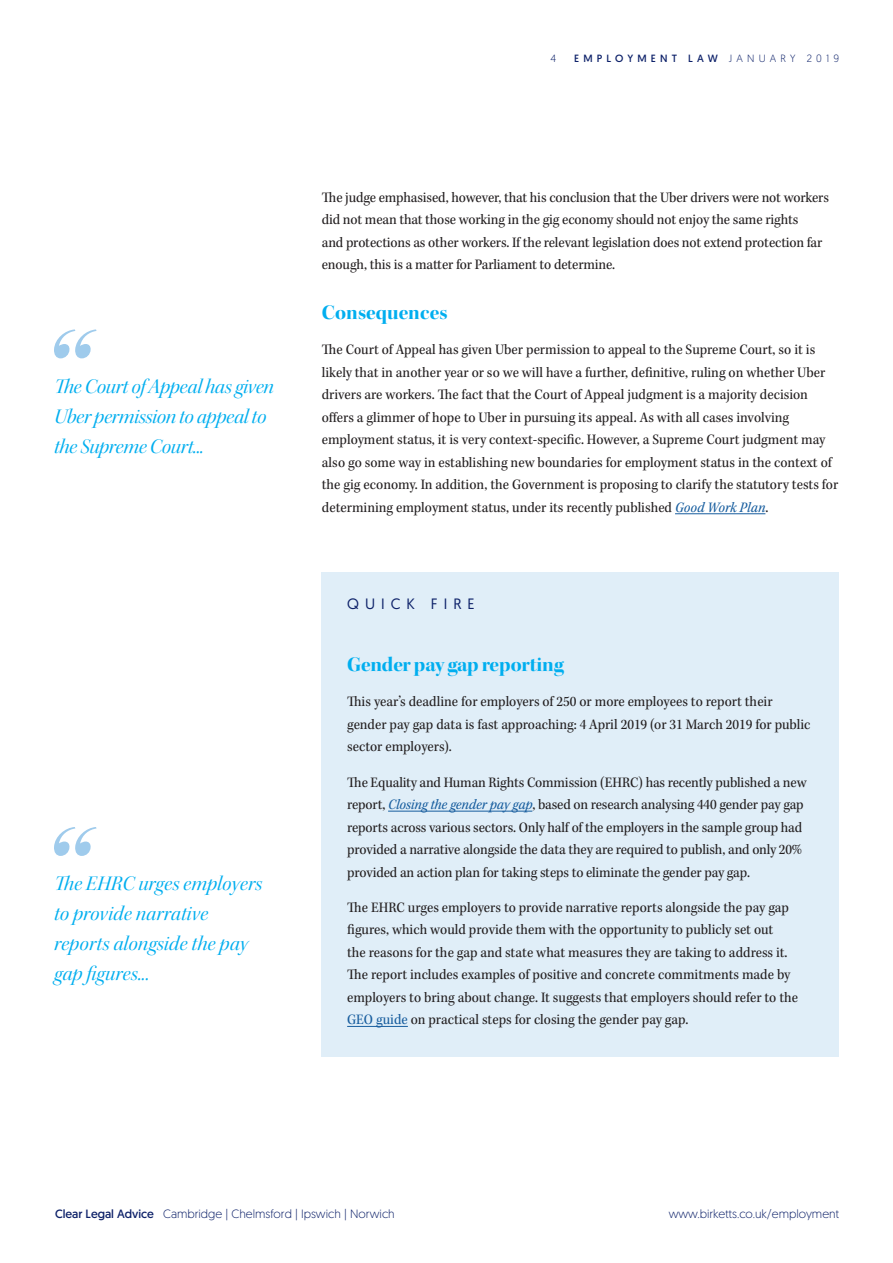
<style>
.page{position:relative;width:893px;height:1263px;background:#fff}
.page>*{position:absolute;margin:0;border:0;box-sizing:border-box;transform-origin:0 0}
.t1{font:21px/30px "Kepler Std It Disp";color:#00aeef}
.t2{font:21px "Kepler Std Bold Disp";color:#00aeef}
.t3{font:15px/22.5px "Kepler Std Scn";color:#231f20}
.t4{font:15px "Geomanist";letter-spacing:.4em;color:#0d2169}
.t5{font:300 12px "Geomanist";color:#0d2169}
.t6{font:10.5px "Geomanist";letter-spacing:.4em;color:#0d2169}
.t7{font:300 10.5px "Geomanist";color:#0d2169}
.s1{font-weight:300}
.s2{font-family:"Kepler Std Scn It";color:#175d9e}
.s3{color:#175d9e}
.s4{font-weight:400}
</style>
<div class="page">
<hr style="left:675px;top:513px;width:90px;height:1px;background:#175d9e">
<svg style="left:54px;top:329px;width:43px;height:29px"></svg>
<div style="left:322px;top:572px;width:517px;height:485px;background:#e0eef8"></div>
<hr style="left:388px;top:811px;width:144px;height:1px;background:#175d9e">
<hr style="left:347px;top:1026px;width:61px;height:1px;background:#175d9e">
<svg style="left:54px;top:827px;width:43px;height:29px"></svg>
<p class="t7" style="left:550px;top:52px;width:7px">4</p>
<p class="t6" style="left:574px;top:52px;width:266px">EMPLOYMENT LAW <span class="s1">JANUARY 2019</span></p>
<h1 class="t1" style="left:54px;top:372px;width:221px">The Court of Appeal has given<br>Uber permission to appeal to the Supreme Court...</h1>
<h1 class="t1" style="left:54px;top:869px;width:210px">The EHRC urges employers to provide narrative reports alongside the pay gap figures...</h1>
<p class="t3" style="left:322px;top:186px;width:509px">The judge emphasised, however, that his conclusion that the Uber drivers were not workers did not mean that those working in the gig economy should not enjoy the same rights<br>and protections as other workers. If the relevant legislation does not extend protection far enough, this is a matter for Parliament to determine.</p>
<h1 class="t2" style="left:322px;top:300px;width:127px">Consequences</h1>
<p class="t3" style="left:322px;top:339px;width:518px">The Court of Appeal has given Uber permission to appeal to the Supreme Court, so it is likely that in another year or so we will have a further, definitive, ruling on whether Uber drivers are workers. The fact that the Court of Appeal judgment is a majority decision offers a glimmer of hope to Uber in pursuing its appeal. As with all cases involving employment status, it is very context-specific. However, a Supreme Court judgment may also go some way in establishing new boundaries for employment status in the context of the gig economy. In addition, the Government is proposing to clarify the statutory tests for determining employment status, under its recently published <span class="s2">Good Work Plan</span>.</p>
<p class="t4" style="left:347px;top:594px;width:129px">QUICK FIRE</p>
<h1 class="t2" style="left:347px;top:652px;width:218px">Gender pay gap reporting</h1>
<p class="t3" style="left:347px;top:691px;width:465px">This year’s deadline for employers of 250 or more employees to report their gender pay gap data is fast approaching: 4 April 2019 (or 31 March 2019 for public sector employers).</p>
<p class="t3" style="left:347px;top:771px;width:461px">The Equality and Human Rights Commission (EHRC) has recently published a new report, <span class="s2">Closing the gender pay gap</span>, based on research analysing 440 gender pay gap reports across various sectors. Only half of the employers in the sample group had provided a narrative alongside the data they are required to publish, and only 20% provided an action plan for taking steps to eliminate the gender pay gap.</p>
<p class="t3" style="left:347px;top:896px;width:452px">The EHRC urges employers to provide narrative reports alongside the pay gap figures, which would provide them with the opportunity to publicly set out<br>the reasons for the gap and state what measures they are taking to address it.<br>The report includes examples of positive and concrete commitments made by employers to bring about change. It suggests that employers should refer to the <span class="s3">GEO guide</span> on practical steps for closing the gender pay gap.</p>
<p class="t5" style="left:55px;top:1206px;width:341px"><span class="s4">Clear Legal Advice</span> Cambridge | Chelmsford | Ipswich | Norwich</p>
<p class="t5" style="left:669px;top:1206px;width:172px">www.birketts.co.uk/employment</p>
</div>
